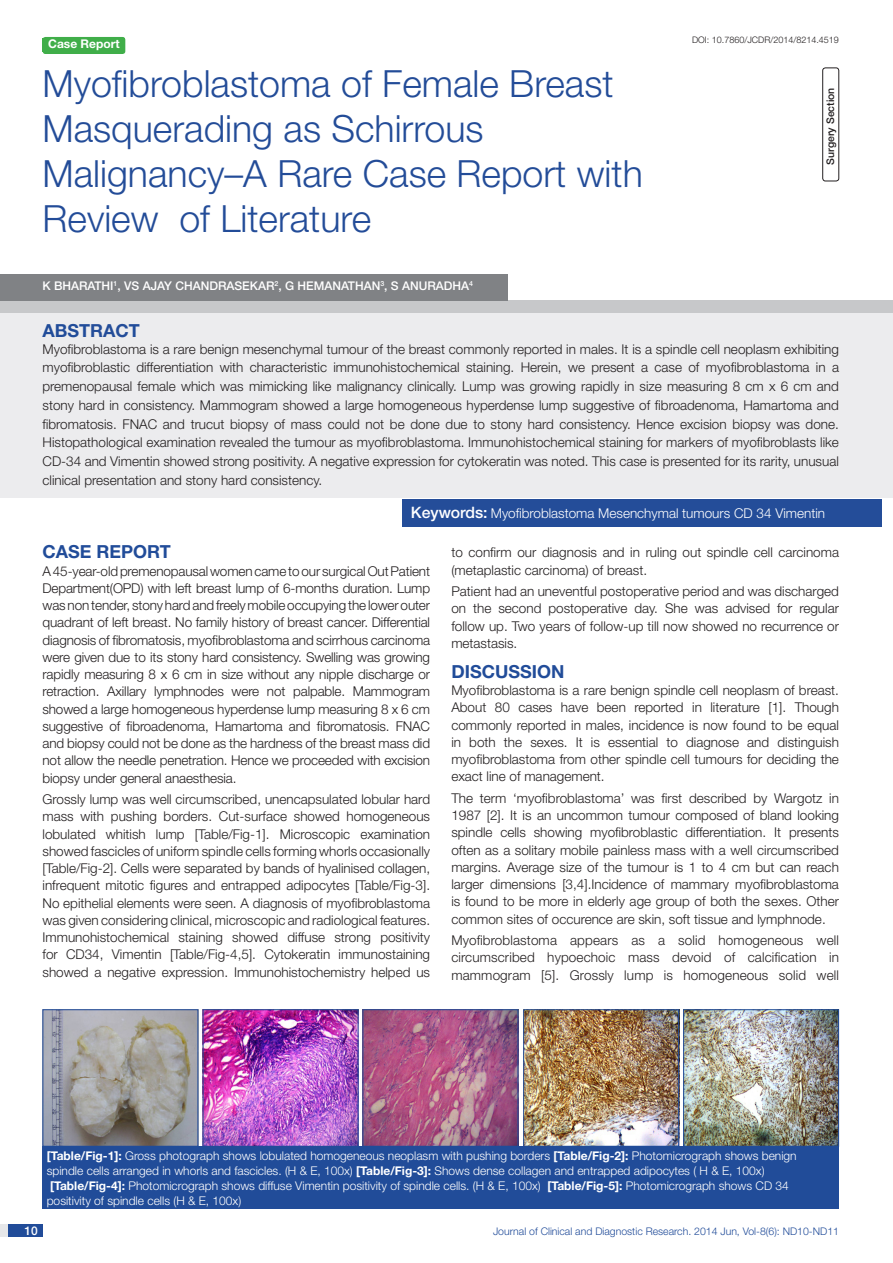
<style>
.page{position:relative;width:893px;height:1263px;background:#fff}
.page>*{position:absolute;margin:0;border:0;box-sizing:border-box;transform-origin:0 0}
.title_group{font:300 37.5px/45px "Helvetica Neue";color:#234c98}
.Level_1{font:700 18px "Helvetica Neue";color:#214c99}
.Abstract_head{font:700 18px "Helvetica Neue";color:#214c99}
.t1{font:500 15.75px "Helvetica Neue";color:#fff}
.Body_text{font:300 13.5px/17.2px "Helvetica Neue";color:#231f20;text-align:justify}
.legend{font:300 13.5px "Helvetica Neue";color:#fff}
.legend-2{font:300 12px/15px "Helvetica Neue";color:#fff}
.Author{font:500 12px "Helvetica Neue";color:#fff}
.t2{font:700 12px "Helvetica Neue";color:#fff}
.t3{font:300 10.5px "Helvetica Neue";color:#214c99}
.t4{font:500 10.5px "Helvetica Neue";color:#231f20}
.DOI{font:300 9px "Helvetica Neue";color:#231f20}
.s1{color:#244d99}
.s2{font-weight:700}
</style>
<div class="page">
<div style="left:0;top:1224px;width:43px;height:13px;background:#e6e7e9"></div>
<div style="left:8px;top:1224px;width:35px;height:13px;background:#214c99"></div>
<div style="left:43px;top:37px;width:82px;height:17px;background:#40ae49;border-radius:3px"></div>
<div style="left:0;top:311px;width:893px;height:187px;background:#ececee"></div>
<div style="left:0;top:301px;width:893px;height:12px;background:#c7c8ca"></div>
<div style="left:0;top:274px;width:507px;height:27px;background:#808285"></div>
<div style="left:822px;top:68px;width:17px;height:113px;border:1px solid #231f20;border-radius:3px"></div>
<img style="left:45px;top:1011px;width:151px;height:133px">
<div style="left:43px;top:1009px;width:155px;height:137px;border:1px solid #214c99"></div>
<img style="left:205px;top:1011px;width:151px;height:133px">
<div style="left:203px;top:1009px;width:155px;height:137px;border:1px solid #214c99"></div>
<img style="left:365px;top:1011px;width:151px;height:133px">
<div style="left:363px;top:1009px;width:155px;height:137px;border:1px solid #214c99"></div>
<img style="left:525px;top:1011px;width:152px;height:133px">
<div style="left:523px;top:1009px;width:156px;height:137px;border:1px solid #214c99"></div>
<img style="left:685px;top:1011px;width:152px;height:133px">
<div style="left:683px;top:1009px;width:156px;height:137px;border:1px solid #214c99"></div>
<div style="left:43px;top:1146px;width:796px;height:63px;background:#214c99"></div>
<div style="left:402px;top:499px;width:479px;height:27px;background:#244d99"></div>
<p class="t2" style="left:48px;top:37px;width:73px">Case Report</p>
<p class="title_group" style="left:43px;top:60px;width:602px">Myofibroblastoma of Female Breast<br>Masquerading as Schirrous<br>Malignancy–A Rare Case Report with<br>Review of Literature</p>
<p class="Author" style="left:43px;top:279px;width:185px">K BHARATHI<sup>1</sup>, VS AJAY CHANDRAS</p>
<p class="Author" style="left:242px;top:279px;width:17px">EKAR</p>
<p class="Author" style="left:274px;top:279px;width:76px"><sup>2</sup>, G HEMANATHA</p>
<p class="Author" style="left:372px;top:279px;width:103px">N<sup>3</sup>, S ANURADHA<sup>4</sup></p>
<p class="Abstract_head" style="left:43px;top:319px;width:98px">ABST<span class="s1">RAC</span>T</p>
<p class="DOI" style="left:692px;top:35px;width:148px">DOI: 10.7860/JCDR/2014/8214.4519</p>
<p class="t4" style="left:824px;top:165px;width:79px;rotate:-90deg">SURGERY SECTION</p>
<p class="Body_text" style="left:43px;top:339px;width:798px;line-height:18.8px">Myofibroblastoma is a rare benign mesenchymal tumour of the breast commonly reported in males. It is a spindle cell neoplasm exhibiting myofibroblastic differentiation with characteristic immunohistochemical staining. Herein, we present a case of myofibroblastoma in a premenopausal female which was mimicking like malignancy clinically. Lump was growing rapidly in size measuring 8 cm x 6 cm and stony hard in consistency. Mammogram showed a large homogeneous hyperdense lump suggestive of fibroadenoma, Hamartoma and fibromatosis. FNAC and trucut biopsy of mass could not be done due to stony hard consistency. Hence excision biopsy was done.<br>Histopathological examination revealed the tumour as myofibroblastoma. Immunohistochemical staining for markers of myofibroblasts like CD-34 and Vimentin showed strong positivity. A negative expression for cytokeratin was noted. This case is presented for its rarity, unusual clinical presentation and stony hard consistency.</p>
<p class="t1" style="left:411px;top:503px;width:78px">KEYWORDS:</p>
<p class="legend" style="left:491px;top:505px;width:336px">Myofibroblastoma Mesenchymal tumours CD 34 Vimentin</p>
<p class="Level_1" style="left:43px;top:541px;width:130px">Case Report</p>
<p class="Body_text" style="left:43px;top:562px;width:389px">A 45-year-old premenopausal women came to our surgical Out Patient Department(OPD) with left breast lump of 6-months duration. Lump was non tender, stony hard and freely mobile occupying the lower outer quadrant of left breast. No family history of breast cancer. Differential diagnosis of fibromatosis, myofibroblastoma and scirrhous carcinoma were given due to its stony hard consistency. Swelling was growing rapidly measuring 8 x 6 cm in size without any nipple discharge or retraction. Axillary lymphnodes were not palpable. Mammogram showed a large homogeneous hyperdense lump measuring 8 x 6 cm suggestive of fibroadenoma, Hamartoma and fibromatosis. FNAC and biopsy could not be done as the hardness of the breast mass did not allow the needle penetration. Hence we proceeded with excision biopsy under general anaesthesia.</p>
<p class="Body_text" style="left:43px;top:790px;width:389px">Grossly lump was well circumscribed, unencapsulated lobular hard mass with pushing borders. Cut-surface showed homogeneous lobulated whitish lump [Table/Fig-1]. Microscopic examination showed fascicles of uniform spindle cells forming whorls occasionally [Table/Fig-2]. Cells were separated by bands of hyalinised collagen, infrequent mitotic figures and entrapped adipocytes [Table/Fig-3].<br>No epithelial elements were seen. A diagnosis of myofibroblastoma was given considering clinical, microscopic and radiological features.<br>Immunohistochemical staining showed diffuse strong positivity for CD34, Vimentin [Table/Fig-4,5]. Cytokeratin immunostaining showed a negative expression. Immunohistochemistry helped us</p>
<p class="Body_text" style="left:451px;top:544px;width:389px">to confirm our diagnosis and in ruling out spindle cell carcinoma (metaplastic carcinoma) of breast.</p>
<p class="Body_text" style="left:451px;top:582px;width:389px">Patient had an uneventful postoperative period and was discharged on the second postoperative day. She was advised for regular follow up. Two years of follow-up till now showed no recurrence or metastasis.</p>
<p class="Level_1" style="left:451px;top:660px;width:115px">Discussion</p>
<p class="Body_text" style="left:451px;top:681px;width:389px">Myofibroblastoma is a rare benign spindle cell neoplasm of breast.<br>About 80 cases have been reported in literature [1]. Though commonly reported in males, incidence is now found to be equal in both the sexes. It is essential to diagnose and distinguish myofibroblastoma from other spindle cell tumours for deciding the exact line of management.</p>
<p class="Body_text" style="left:451px;top:789px;width:389px">The term ‘myofibroblastoma’ was first described by Wargotz in 1987 [2]. It is an uncommon tumour composed of bland looking spindle cells showing myofibroblastic differentiation. It presents often as a solitary mobile painless mass with a well circumscribed margins. Average size of the tumour is 1 to 4 cm but can reach larger dimensions [3,4].Incidence of mammary myofibroblastoma is found to be more in elderly age group of both the sexes. Other common sites of occurence are skin, soft tissue and lymphnode.</p>
<p class="Body_text" style="left:451px;top:931px;width:389px">Myofibroblastoma appears as a solid homogeneous well circumscribed hypoechoic mass devoid of calcification in mammogram [5]. Grossly lump is homogeneous solid well</p>
<p class="legend-2" style="left:47px;top:1148px;width:751px"><span class="s2">[Table/Fig-1]:</span> Gross photograph shows lobulated homogeneous neoplasm with pushing borders <span class="s2">[Table/Fig-2]:</span> Photomicrograph shows benign spindle cells arranged in whorls and fascicles. (H &amp; E, 100x) <span class="s2">[Table/Fig-3]:</span> Shows dense collagen and entrapped adipocytes ( H &amp; E, 100x)</p>
<p class="legend-2" style="left:47px;top:1178px;width:744px"><span class="s2">[Table/Fig-4]:</span> Photomicrograph shows diffuse Vimentin positivity of spindle cells. (H &amp; E, 100x) <span class="s2">[Table/Fig-5]:</span> Photomicrograph shows CD 34 positivity of spindle cells (H &amp; E, 100x)</p>
<p class="Author" style="left:24px;top:1223px;width:15px">10</p>
<p class="t3" style="left:493px;top:1225px;width:348px">Journal of Clinical and Diagnostic Research. 2014 Jun, Vol-8(6): ND10-ND11</p>
</div>
